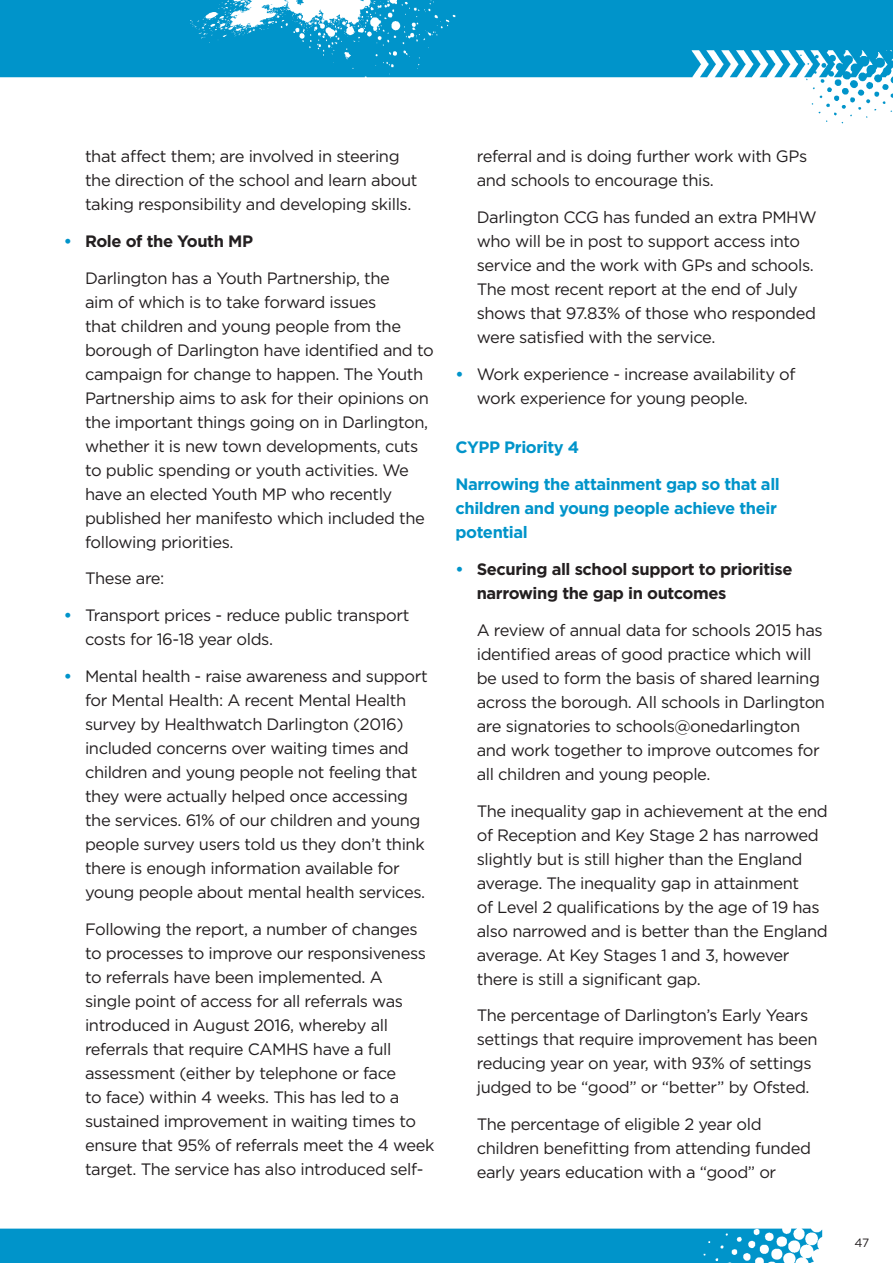
<style>
.page{position:relative;width:893px;height:1263px;background:#fff}
.page>*{position:absolute;margin:0;border:0;box-sizing:border-box;transform-origin:0 0}
.t1{font:16.5px/24px "Gotham";letter-spacing:-.025em;color:#231f20}
.t2{font:700 16.5px/24px "Gotham";letter-spacing:-.025em;color:#0094ca}
.t3{font:700 16.5px/24px "Gotham";letter-spacing:-.025em;color:#231f20}
.t4{font:12px "Gotham";color:#231f20}
.s1{color:#0094ca}
.s2{font-weight:700;color:#0094ca}
</style>
<div class="page">
<img style="left:0;top:0;width:893px;height:1263px">
<p class="t1" style="left:85px;top:144px;width:334px">that affect them; are involved in steering the direction of the school and learn about taking responsibility and developing skills.</p>
<p class="t3" style="left:64px;top:229px;width:191px"><span class="s1">•</span> Role of the Youth MP</p>
<p class="t1" style="left:85px;top:265px;width:350px">Darlington has a Youth Partnership, the<br>aim of which is to take forward issues<br>that children and young people from the borough of Darlington have identified and to campaign for change to happen. The Youth Partnership aims to ask for their opinions on the important things going on in Darlington, whether it is new town developments, cuts to public spending or youth activities. We have an elected Youth MP who recently published her manifesto which included the following priorities.</p>
<p class="t1" style="left:85px;top:566px;width:81px">These are:</p>
<p class="t1" style="left:85px;top:603px;width:326px;text-indent:-21px"><span class="s2">•</span> Transport prices - reduce public transport costs for 16-18 year olds.</p>
<p class="t1" style="left:85px;top:664px;width:344px;text-indent:-21px"><span class="s2">•</span> Mental health - raise awareness and support for Mental Health: A recent Mental Health survey by Healthwatch Darlington (2016) included concerns over waiting times and children and young people not feeling that they were actually helped once accessing the services. 61% of our children and young people survey users told us they don’t think there is enough information available for young people about mental health services.</p>
<p class="t1" style="left:85px;top:917px;width:351px">Following the report, a number of changes to processes to improve our responsiveness to referrals have been implemented. A<br>single point of access for all referrals was introduced in August 2016, whereby all referrals that require CAMHS have a full assessment (either by telephone or face<br>to face) within 4 weeks. This has led to a sustained improvement in waiting times to ensure that 95% of referrals meet the 4 week target. The service has also introduced self-</p>
<p class="t1" style="left:477px;top:144px;width:332px">referral and is doing further work with GPs and schools to encourage this.</p>
<p class="t1" style="left:477px;top:205px;width:341px">Darlington CCG has funded an extra PMHW who will be in post to support access into service and the work with GPs and schools.<br>The most recent report at the end of July shows that 97.83% of those who responded were satisfied with the service.</p>
<p class="t1" style="left:477px;top:362px;width:320px;text-indent:-21px"><span class="s2">•</span> Work experience - increase availability of work experience for young people.</p>
<p class="t2" style="left:455px;top:435px;width:125px">CYPP Priority 4</p>
<p class="t2" style="left:455px;top:472px;width:326px">Narrowing the attainment gap so that all children and young people achieve their potential</p>
<p class="t3" style="left:477px;top:557px;width:317px;text-indent:-21px"><span class="s1">•</span> Securing all school support to prioritise narrowing the gap in outcomes</p>
<p class="t1" style="left:477px;top:618px;width:350px">A review of annual data for schools 2015 has identified areas of good practice which will be used to form the basis of shared learning across the borough. All schools in Darlington are signatories to schools@onedarlington and work together to improve outcomes for all children and young people.</p>
<p class="t1" style="left:477px;top:798px;width:352px">The inequality gap in achievement at the end of Reception and Key Stage 2 has narrowed slightly but is still higher than the England average. The inequality gap in attainment<br>of Level 2 qualifications by the age of 19 has also narrowed and is better than the England average. At Key Stages 1 and 3, however there is still a significant gap.</p>
<p class="t1" style="left:477px;top:1003px;width:342px">The percentage of Darlington’s Early Years settings that require improvement has been reducing year on year, with 93% of settings judged to be “good” or “better” by Ofsted.</p>
<p class="t1" style="left:477px;top:1112px;width:336px">The percentage of eligible 2 year old children benefitting from attending funded early years education with a “good” or</p>
<p class="t4" style="left:854px;top:1235px;width:16px">47</p>
</div>
